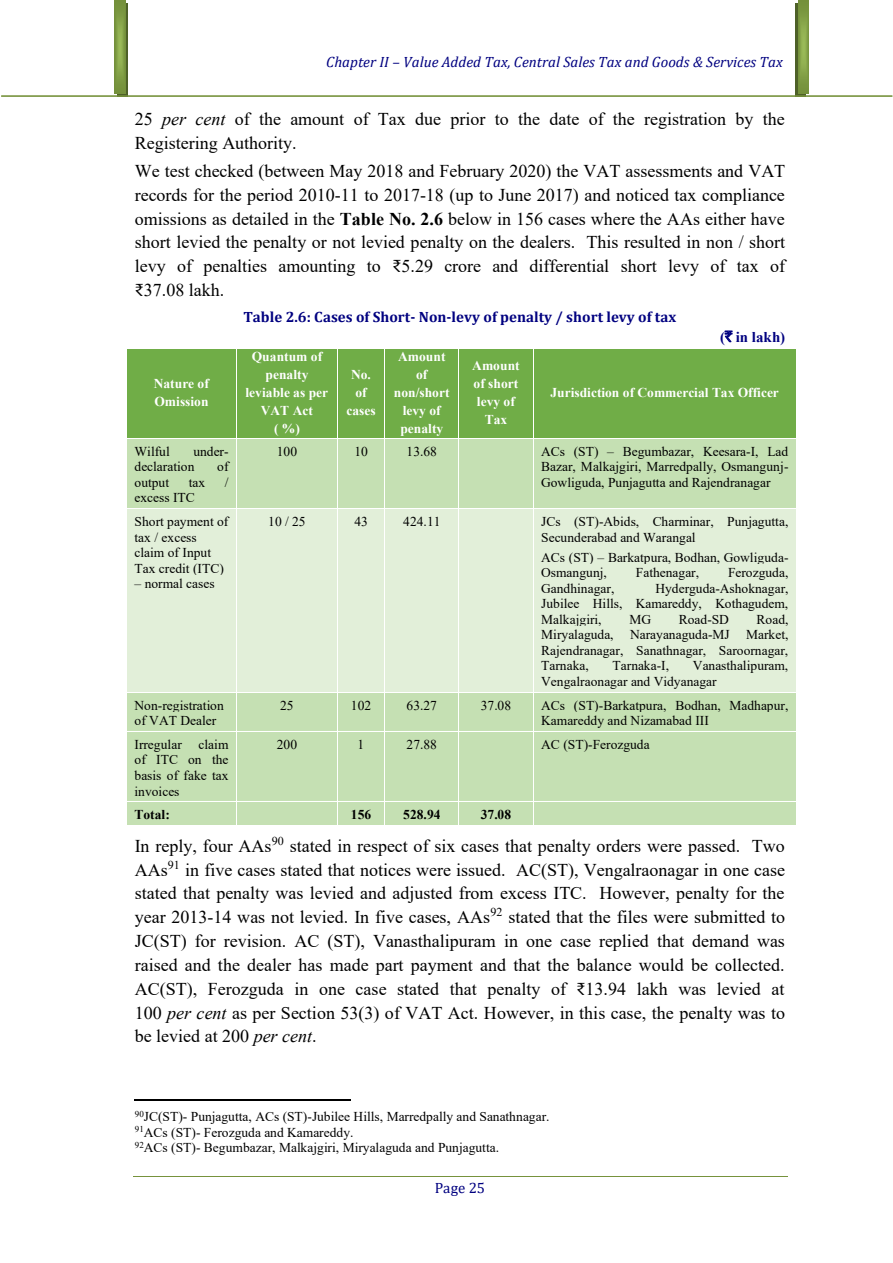
<style>
.page{position:relative;width:893px;height:1263px;background:#fff}
.page>*{position:absolute;margin:0;border:0;box-sizing:border-box;transform-origin:0 0}
.t1{font:18px/23.9px "Times New Roman";color:#000;text-align:justify}
.t2{font:italic 15px "Cambria";color:#000080}
.t3{font:700 15px "Cambria";color:#000080}
.t4{font:700 15px "Times New Roman";color:#000080}
.t5{font:13.5px/15.6px "Times New Roman";color:#000}
.t6{font:700 13.5px/17.9px "Times New Roman";color:#fff;text-align:center}
.t7{font:700 13.5px "Times New Roman";letter-spacing:.005em;color:#000}
.s1{font-style:italic}
.s2{font-weight:700}
.s3{font-family:"Rupee Foradian";font-weight:400}
</style>
<div class="page">
<hr style="left:133px;top:1176px;width:654px;height:1px;background:#76923c">
<svg style="left:117px;top:3px;width:11px;height:93px"></svg>
<svg style="left:114px;top:0;width:11px;height:94px"></svg>
<div style="left:795px;top:3px;width:11px;height:94px;background:#4e6128"></div>
<svg style="left:798px;top:0;width:11px;height:94px"></svg>
<hr style="left:1px;top:96px;width:891px;height:1px;background:#76923c">
<div style="left:127px;top:349px;width:109px;height:89px;background:#70ad47"></div>
<div style="left:237px;top:349px;width:100px;height:89px;background:#70ad47"></div>
<div style="left:338px;top:349px;width:46px;height:89px;background:#70ad47"></div>
<div style="left:385px;top:349px;width:74px;height:89px;background:#70ad47"></div>
<div style="left:459px;top:349px;width:74px;height:89px;background:#70ad47"></div>
<div style="left:533px;top:349px;width:263px;height:89px;background:#70ad47"></div>
<hr style="left:459px;top:349px;width:1px;height:89px;background:#fff">
<hr style="left:533px;top:349px;width:1px;height:89px;background:#fff">
<div style="left:127px;top:439px;width:109px;height:69px;background:#c5e0b3"></div>
<div style="left:237px;top:439px;width:100px;height:69px;background:#c5e0b3"></div>
<div style="left:338px;top:439px;width:46px;height:69px;background:#c5e0b3"></div>
<div style="left:385px;top:439px;width:74px;height:69px;background:#c5e0b3"></div>
<div style="left:459px;top:439px;width:74px;height:69px;background:#c5e0b3"></div>
<div style="left:533px;top:439px;width:263px;height:69px;background:#c5e0b3"></div>
<hr style="left:459px;top:439px;width:1px;height:69px;background:#fff">
<hr style="left:533px;top:439px;width:1px;height:69px;background:#fff">
<div style="left:127px;top:509px;width:109px;height:183px;background:#e2efd9"></div>
<div style="left:237px;top:509px;width:100px;height:183px;background:#e2efd9"></div>
<div style="left:338px;top:509px;width:46px;height:183px;background:#e2efd9"></div>
<div style="left:385px;top:509px;width:74px;height:183px;background:#e2efd9"></div>
<div style="left:459px;top:509px;width:74px;height:183px;background:#e2efd9"></div>
<div style="left:533px;top:509px;width:263px;height:183px;background:#e2efd9"></div>
<hr style="left:459px;top:509px;width:1px;height:183px;background:#fff">
<hr style="left:533px;top:509px;width:1px;height:183px;background:#fff">
<div style="left:127px;top:693px;width:109px;height:38px;background:#c5e0b3"></div>
<div style="left:237px;top:693px;width:100px;height:38px;background:#c5e0b3"></div>
<div style="left:338px;top:693px;width:46px;height:38px;background:#c5e0b3"></div>
<div style="left:385px;top:693px;width:74px;height:38px;background:#c5e0b3"></div>
<div style="left:459px;top:693px;width:74px;height:38px;background:#c5e0b3"></div>
<div style="left:533px;top:693px;width:263px;height:38px;background:#c5e0b3"></div>
<hr style="left:459px;top:693px;width:1px;height:38px;background:#fff">
<hr style="left:533px;top:693px;width:1px;height:38px;background:#fff">
<div style="left:127px;top:732px;width:109px;height:69px;background:#c5e0b3"></div>
<div style="left:237px;top:732px;width:100px;height:69px;background:#c5e0b3"></div>
<div style="left:338px;top:732px;width:46px;height:69px;background:#c5e0b3"></div>
<div style="left:385px;top:732px;width:74px;height:69px;background:#c5e0b3"></div>
<div style="left:459px;top:732px;width:74px;height:69px;background:#c5e0b3"></div>
<div style="left:533px;top:732px;width:263px;height:69px;background:#c5e0b3"></div>
<hr style="left:459px;top:732px;width:1px;height:69px;background:#fff">
<hr style="left:533px;top:732px;width:1px;height:69px;background:#fff">
<div style="left:127px;top:802px;width:109px;height:23px;background:#c5e0b3"></div>
<div style="left:237px;top:802px;width:100px;height:23px;background:#c5e0b3"></div>
<div style="left:338px;top:802px;width:46px;height:23px;background:#c5e0b3"></div>
<div style="left:385px;top:802px;width:74px;height:23px;background:#c5e0b3"></div>
<div style="left:459px;top:802px;width:74px;height:23px;background:#c5e0b3"></div>
<div style="left:533px;top:802px;width:263px;height:23px;background:#c5e0b3"></div>
<svg style="left:533px;top:802px;width:1px;height:23px"></svg>
<hr style="left:135px;top:1100px;width:216px;height:1px;background:#000">
<p class="t2" style="left:326px;top:52px;width:458px">Chapter II – Value Added Tax, Central Sales Tax and Goods &amp; Services Tax</p>
<p class="t1" style="left:135px;top:106px;width:651px">25 <span class="s1">per cent</span> of the amount of Tax due prior to the date of the registration by the<br>Registering Authority.</p>
<p class="t1" style="left:135px;top:158px;width:652px">We test checked (between May 2018 and February 2020) the VAT assessments and VAT records for the period 2010-11 to 2017-18 (up to June 2017) and noticed tax compliance omissions as detailed in the <span class="s2">Table No. 2.6</span> below in 156 cases where the AAs either have short levied the penalty or not levied penalty on the dealers. This resulted in non / short levy of penalties amounting to ₹5.29 crore and differential short levy of tax of ₹37.08 lakh.</p>
<p class="t3" style="left:243px;top:306px;width:434px">Table 2.6: Cases of Short- Non-levy of penalty / short levy of tax</p>
<p class="t4" style="left:720px;top:326px;width:67px">(<span class="s3">`</span> in lakh)</p>
<p class="t6" style="left:154px;top:374px;width:57px;text-align:left">Nature of<br>Omission</p>
<p class="t6" style="left:246px;top:347px;width:84px">Quantum of penalty leviable as per<br>VAT Act<br>( %)</p>
<p class="t6" style="left:394px;top:347px;width:57px">Amount of non/short levy of penalty</p>
<p class="t6" style="left:472px;top:356px;width:49px">Amount of short levy of<br>Tax</p>
<p class="t6" style="left:346px;top:365px;width:31px">No. of cases</p>
<p class="t6" style="left:550px;top:383px;width:230px">Jurisdiction of Commercial Tax Officer</p>
<p class="t5" style="left:134px;top:443px;width:37px">Wilful</p>
<p class="t5" style="left:134px;top:443px;width:96px;text-indent:59px">under&shy;declaration</p>
<p class="t5" style="left:217px;top:459px;width:13px">of</p>
<p class="t5" style="left:134px;top:474px;width:36px">output</p>
<p class="t5" style="left:189px;top:474px;width:18px">tax</p>
<p class="t5" style="left:225px;top:474px;width:5px">/</p>
<p class="t5" style="left:134px;top:490px;width:62px">excess ITC</p>
<p class="t5" style="left:134px;top:513px;width:95px">Short payment of tax / excess claim of Input<br>Tax credit (ITC)</p>
<p class="t5" style="left:134px;top:575px;width:82px">– normal cases</p>
<p class="t5" style="left:277px;top:443px;width:22px">100</p>
<p class="t5" style="left:354px;top:443px;width:15px">10</p>
<p class="t5" style="left:407px;top:443px;width:32px">13.68</p>
<p class="t5" style="left:541px;top:443px;width:249px;text-align:justify">ACs (ST) – Begumbazar, Keesara-I, Lad Bazar, Malkajgiri, Marredpally, Osmangunj-Gowliguda, Punjagutta and Rajendranagar</p>
<p class="t5" style="left:268px;top:513px;width:39px">10 / 25</p>
<p class="t5" style="left:354px;top:513px;width:15px">43</p>
<p class="t5" style="left:403px;top:513px;width:39px">424.11</p>
<p class="t5" style="left:541px;top:513px;width:249px">JCs (ST)-Abids, Charminar, Punjagutta,<br>Secunderabad and Warangal</p>
<p class="t5" style="left:541px;top:549px;width:249px">ACs (ST) – Barkatpura, Bodhan, Gowliguda-<br>Osmangunj,</p>
<p class="t5" style="left:636px;top:564px;width:65px">Fathenagar,</p>
<p class="t5" style="left:728px;top:564px;width:62px">Ferozguda,</p>
<p class="t5" style="left:541px;top:580px;width:249px;text-align:justify;text-indent:114px">Hyderguda-Ashoknagar, Jubilee Hills, Kamareddy, Kothagudem, Malkajgiri,</p>
<p class="t5" style="left:541px;top:580px;width:75px">Gandhinagar,</p>
<p class="t5" style="left:541px;top:611px;width:249px;text-align:justify;text-indent:215px">Road, Miryalaguda, Narayanaguda-MJ Market, Rajendranagar, Sanathnagar, Saroornagar, Tarnaka,</p>
<p class="t5" style="left:629px;top:611px;width:23px">MG</p>
<p class="t5" style="left:679px;top:611px;width:52px">Road-SD</p>
<p class="t5" style="left:541px;top:657px;width:249px;text-indent:152px">Vanasthalipuram,<br>Vengalraonagar and Vidyanagar</p>
<p class="t5" style="left:613px;top:657px;width:58px">Tarnaka-I,</p>
<p class="t5" style="left:134px;top:697px;width:91px">Non-registration of VAT Dealer</p>
<p class="t5" style="left:280px;top:697px;width:15px">25</p>
<p class="t5" style="left:351px;top:697px;width:22px">102</p>
<p class="t5" style="left:407px;top:697px;width:32px">63.27</p>
<p class="t5" style="left:481px;top:697px;width:32px">37.08</p>
<p class="t5" style="left:541px;top:697px;width:249px">ACs (ST)-Barkatpura, Bodhan, Madhapur,<br>Kamareddy and Nizamabad III</p>
<p class="t5" style="left:134px;top:736px;width:96px;text-align:justify">Irregular claim of ITC on the basis of fake tax invoices</p>
<p class="t5" style="left:277px;top:736px;width:22px">200</p>
<p class="t5" style="left:358px;top:736px;width:8px">1</p>
<p class="t5" style="left:407px;top:736px;width:32px">27.88</p>
<p class="t5" style="left:541px;top:736px;width:110px">AC (ST)-Ferozguda</p>
<p class="t7" style="left:134px;top:805px;width:37px">Total:</p>
<p class="t7" style="left:351px;top:805px;width:22px">156</p>
<p class="t7" style="left:403px;top:805px;width:39px">528.94</p>
<p class="t7" style="left:481px;top:805px;width:32px">37.08</p>
<p class="t1" style="left:135px;top:833px;width:652px">In reply, four AAs<sup>90</sup> stated in respect of six cases that penalty orders were passed. Two AAs<sup>91</sup> in five cases stated that notices were issued. AC(ST), Vengalraonagar in one case stated that penalty was levied and adjusted from excess ITC. However, penalty for the year 2013-14 was not levied. In five cases, AAs<sup>92</sup> stated that the files were submitted to JC(ST) for revision. AC (ST), Vanasthalipuram in one case replied that demand was raised and the dealer has made part payment and that the balance would be collected.<br>AC(ST), Ferozguda in one case stated that penalty of ₹13.94 lakh was levied at 100 <span class="s1">per cent</span> as per Section 53(3) of VAT Act. However, in this case, the penalty was to be levied at 200 <span class="s1">per cent</span>.</p>
<p class="t5" style="left:135px;top:1108px;width:416px"><sup>90</sup>JC(ST)- Punjagutta, ACs (ST)-Jubilee Hills, Marredpally and Sanathnagar.<br><sup>91</sup>ACs (ST)- Ferozguda and Kamareddy.<br><sup>92</sup>ACs (ST)- Begumbazar, Malkajgiri, Miryalaguda and Punjagutta.</p>
</div>
